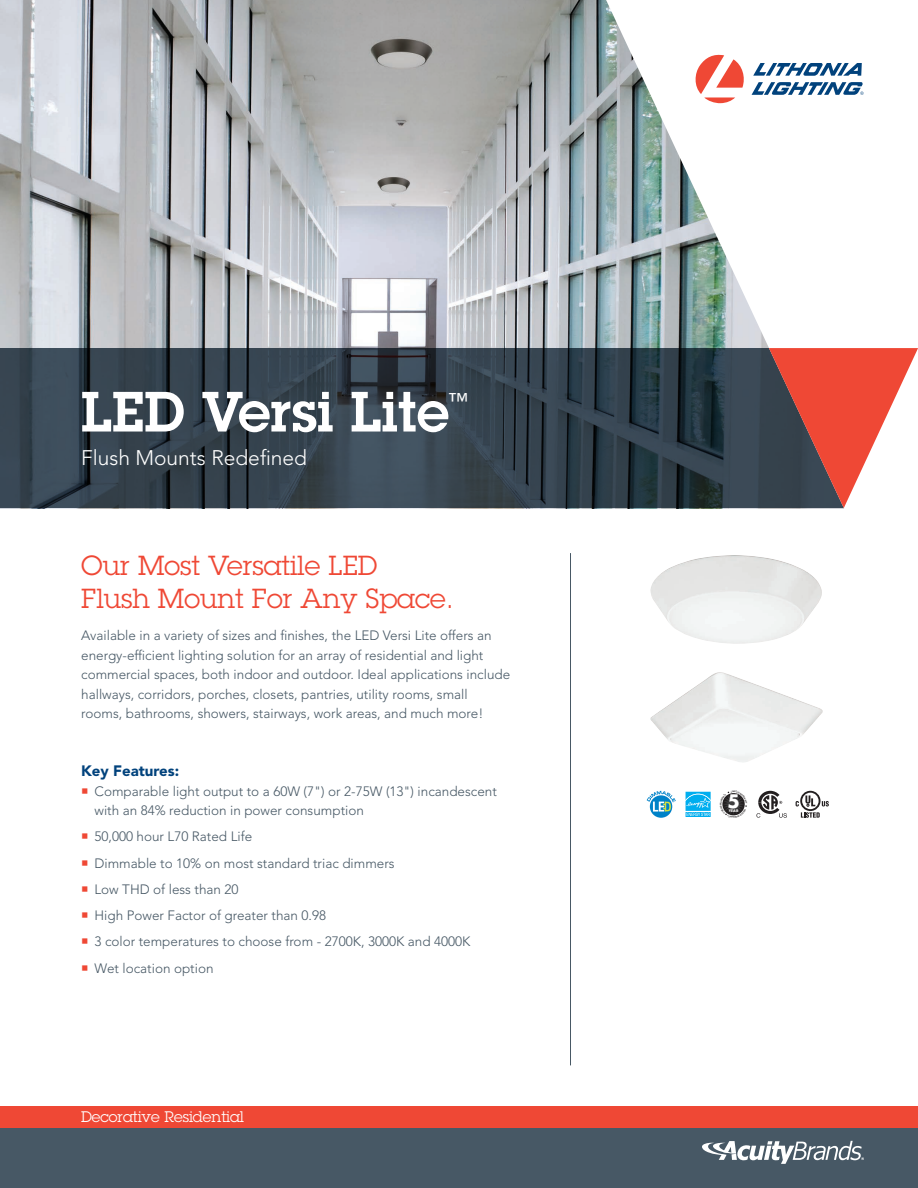
<style>
.page{position:relative;width:918px;height:1188px;background:#fff}
.page>*{position:absolute;margin:0;border:0;box-sizing:border-box;transform-origin:0 0}
.t1{font:600 55.5px "Lubalin Graph Std";color:#fff}
.t2{font:27px/33px "Lubalin Graph Std";color:#ef4835}
.t3{font:300 21px "Avenir LT Std";color:#fff}
.t4{font:600 21px "Lubalin Graph Std";color:#fff}
.t5{font:700 18.15px "Futura";color:#fff}
.Segment{font:15px "Lubalin Graph Std";color:#fff}
.t6{font:900 15px "Avenir LT Std";color:#01427c}
.kkkjhh{font:300 13.5px/19.5px "Avenir LT Std";color:#475865}
.t7{font:700 3.45px "Futura";color:#fff}
</style>
<div class="page">
<div style="left:0;top:1126px;width:918px;height:62px;background:#475865"></div>
<svg style="left:702px;top:1141px;width:162px;height:23px"></svg>
<div style="left:0;top:1106px;width:918px;height:22px;background:#ef4835"></div>
<img style="left:0;top:0;width:606px;height:348px">
<svg style="left:0;top:348px;width:606px;height:160px;fill:#374550"></svg>
<svg style="left:606px;top:0;width:238px;height:592px"></svg>
<svg style="left:769px;top:348px;width:149px;height:160px"></svg>
<svg style="left:696px;top:55px;width:50px;height:48px"></svg>
<svg style="left:753px;top:63px;width:109px;height:13px"></svg>
<svg style="left:752px;top:82px;width:112px;height:13px"></svg>
<svg style="left:685px;top:791px;width:26px;height:1px"></svg>
<svg style="left:685px;top:792px;width:26px;height:25px"></svg>
<svg style="left:796px;top:791px;width:33px;height:27px"></svg>
<svg style="left:756px;top:791px;width:31px;height:27px"></svg>
<div style="left:650px;top:795px;width:22px;height:23px;background:#0082c8;border-radius:50%"></div>
<svg style="left:647px;top:791px;width:29px;height:21px"></svg>
<hr style="left:570px;top:553px;width:1px;height:512px;background:#475865">
<img style="left:651px;top:555px;width:171px;height:89px">
<img style="left:650px;top:672px;width:173px;height:90px">
<svg style="left:722px;top:791px;width:25px;height:25px"></svg>
<p class="t1" style="left:81px;top:375px;width:370px">LED Versi Lite</p>
<p class="t4" style="left:449px;top:386px;width:22px">™</p>
<p class="t3" style="left:81px;top:445px;width:228px">Flush Mounts Redefined</p>
<p class="t2" style="left:81px;top:548px;width:374px">Our Most Versatile LED<br>Flush Mount For Any Space.</p>
<p class="kkkjhh" style="left:81px;top:626px;width:430px">Available in a variety of sizes and finishes, the LED Versi Lite offers an energy-efficient lighting solution for an array of residential and light commercial spaces, both indoor and outdoor. Ideal applications include hallways, corridors, porches, closets, pantries, utility rooms, small rooms, bathrooms, showers, stairways, work areas, and much more!</p>
<p class="t6" style="left:81px;top:762px;width:100px">Key Features:</p>
<p class="kkkjhh" style="left:94px;top:781px;width:404px">Comparable light output to a 60W (7") or 2-75W (13") incandescent with an 84% reduction in power consumption</p>
<p class="kkkjhh" style="left:94px;top:827px;width:159px">50,000 hour L70 Rated Life</p>
<p class="kkkjhh" style="left:94px;top:853px;width:302px">Dimmable to 10% on most standard triac dimmers</p>
<p class="kkkjhh" style="left:94px;top:879px;width:146px">Low THD of less than 20</p>
<p class="kkkjhh" style="left:94px;top:906px;width:233px">High Power Factor of greater than 0.98</p>
<p class="kkkjhh" style="left:94px;top:932px;width:377px">3 color temperatures to choose from - 2700K, 3000K and 4000K</p>
<p class="kkkjhh" style="left:94px;top:958px;width:121px">Wet location option</p>
<p class="Segment" style="left:81px;top:1107px;width:165px">Decorative Residential</p>
<p class="t5" style="left:727px;top:789px;width:14px">5</p>
<p class="t7" style="left:729px;top:808px;width:11px">YEAR</p>
</div>
